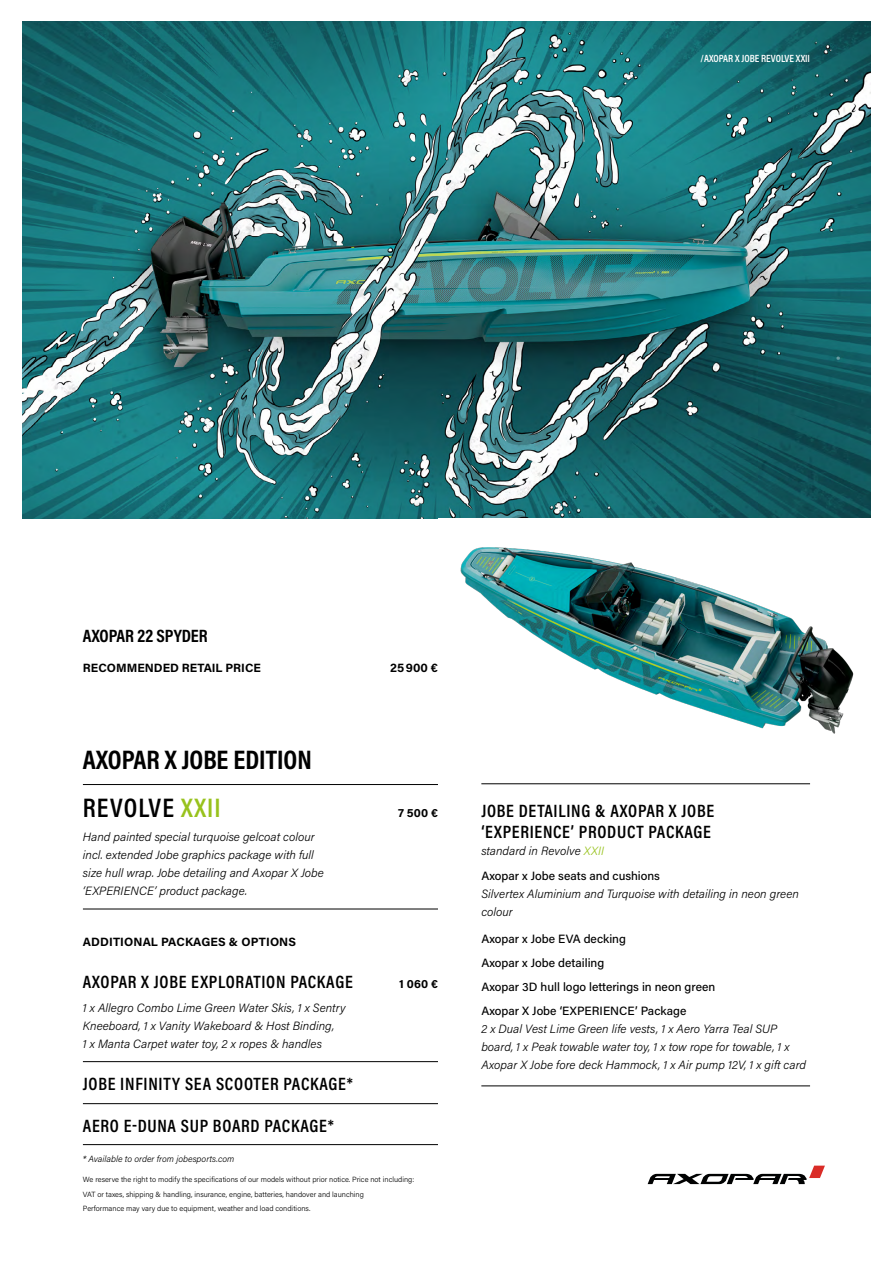
<style>
.page{position:relative;width:893px;height:1263px;background:#fff}
.page>*{position:absolute;margin:0;border:0;box-sizing:border-box;transform-origin:0 0}
.t1{font:700 27px/48px "Acumin Pro Cond";color:#000}
.t2{font:600 18px/21px "Acumin Pro Cond";letter-spacing:.04em;color:#000}
.t3{font:700 18px "Acumin Pro Cond";letter-spacing:-.005em;color:#000}
.t4{font:italic 300 12px/18px "Acumin Pro";color:#000}
.t5{font:500 12px/24px "Acumin Pro";color:#000}
.t6{font:700 12px "Acumin Pro";letter-spacing:.005em;color:#000}
.t7{font:600 10.5px "Acumin Pro Cond";color:#fff}
.t8{font:italic 300 9px "Acumin Pro";color:#000}
.t9{font:300 7.5px/14.2px "Acumin Pro";color:#000}
.s1{font-weight:600}
.s2{font-weight:600;color:#98c21d}
.s3{color:#98c21d}
</style>
<div class="page">
<svg style="left:648px;top:1165px;width:177px;height:19px"></svg>
<img style="left:22px;top:22px;width:849px;height:496px">
<img style="left:460px;top:547px;width:394px;height:187px">
<hr style="left:83px;top:1061px;width:355px;height:1px;background:#000">
<hr style="left:83px;top:1103px;width:355px;height:1px;background:#000">
<hr style="left:83px;top:1144px;width:355px;height:1px;background:#000">
<hr style="left:83px;top:909px;width:355px;height:1px;background:#000">
<hr style="left:83px;top:784px;width:355px;height:1px;background:#000">
<hr style="left:481px;top:783px;width:329px;height:1px;background:#000">
<hr style="left:481px;top:1085px;width:329px;height:1px;background:#000">
<p class="t7" style="left:701px;top:51px;width:111px">/AXOPAR X JOBE REVOLVE XXII</p>
<h2 class="t3" style="left:83px;top:624px;width:126px">AXOPAR 22 SPYDER</h2>
<p class="t6" style="left:83px;top:659px;width:179px">RECOMMENDED RETAIL PRICE</p>
<p class="t6" style="left:390px;top:659px;width:49px">25900 €</p>
<h1 class="t1" style="left:83px;top:735px;width:230px">AXOPAR X JOBE EDITION<br><span class="s1">REVOLVE</span> <span class="s2">XXII</span></h1>
<p class="t4" style="left:83px;top:827px;width:242px">Hand painted special turquoise gelcoat colour incl. extended Jobe graphics package with full size hull wrap. Jobe detailing and Axopar X Jobe ‘EXPERIENCE’ product package.</p>
<p class="t6" style="left:83px;top:933px;width:215px">ADDITIONAL PACKAGES &amp; OPTIONS</p>
<h2 class="t2" style="left:83px;top:971px;width:271px">AXOPAR X JOBE EXPLORATION PACKAGE</h2>
<p class="t4" style="left:83px;top:998px;width:264px">1 x Allegro Combo Lime Green Water Skis, 1 x Sentry<br>Kneeboard, 1 x Vanity Wakeboard &amp; Host Binding,<br>1 x Manta Carpet water toy, 2 x ropes &amp; handles</p>
<h2 class="t2" style="left:83px;top:1073px;width:272px">JOBE INFINITY SEA SCOOTER PACKAGE*</h2>
<h2 class="t2" style="left:83px;top:1115px;width:252px">AERO E-DUNA SUP BOARD PACKAGE*</h2>
<p class="t8" style="left:83px;top:1152px;width:153px">* Available to order from jobesports.com</p>
<p class="t6" style="left:398px;top:804px;width:41px">7 500 €</p>
<p class="t6" style="left:399px;top:975px;width:40px">1 060 €</p>
<p class="t9" style="left:83px;top:1172px;width:333px">We reserve the right to modify the specifications of our models without prior notice. Price not including:<br>VAT or taxes, shipping &amp; handling, insurance, engine, batteries, handover and launching<br>Performance may vary due to equipment, weather and load conditions.</p>
<h2 class="t2" style="left:481px;top:800px;width:234px">JOBE DETAILING &amp; AXOPAR X JOBE ‘EXPERIENCE’ PRODUCT PACKAGE</h2>
<p class="t4" style="left:481px;top:841px;width:124px">standard in Revolve <span class="s3">XXII</span></p>
<p class="t5" style="left:481px;top:863px;width:180px">Axopar x Jobe seats and cushions</p>
<p class="t4" style="left:481px;top:884px;width:319px">Silvertex Aluminium and Turquoise with detailing in neon green colour</p>
<p class="t5" style="left:481px;top:926px;width:235px">Axopar x Jobe EVA decking<br>Axopar x Jobe detailing<br>Axopar 3D hull logo letterings in neon green<br>Axopar X Jobe ‘EXPERIENCE’ Package</p>
<p class="t4" style="left:481px;top:1019px;width:326px">2 x Dual Vest Lime Green life vests, 1 x Aero Yarra Teal SUP board, 1 x Peak towable water toy, 1 x tow rope for towable, 1 x<br>Axopar X Jobe fore deck Hammock, 1 x Air pump 12V, 1 x gift card</p>
</div>
